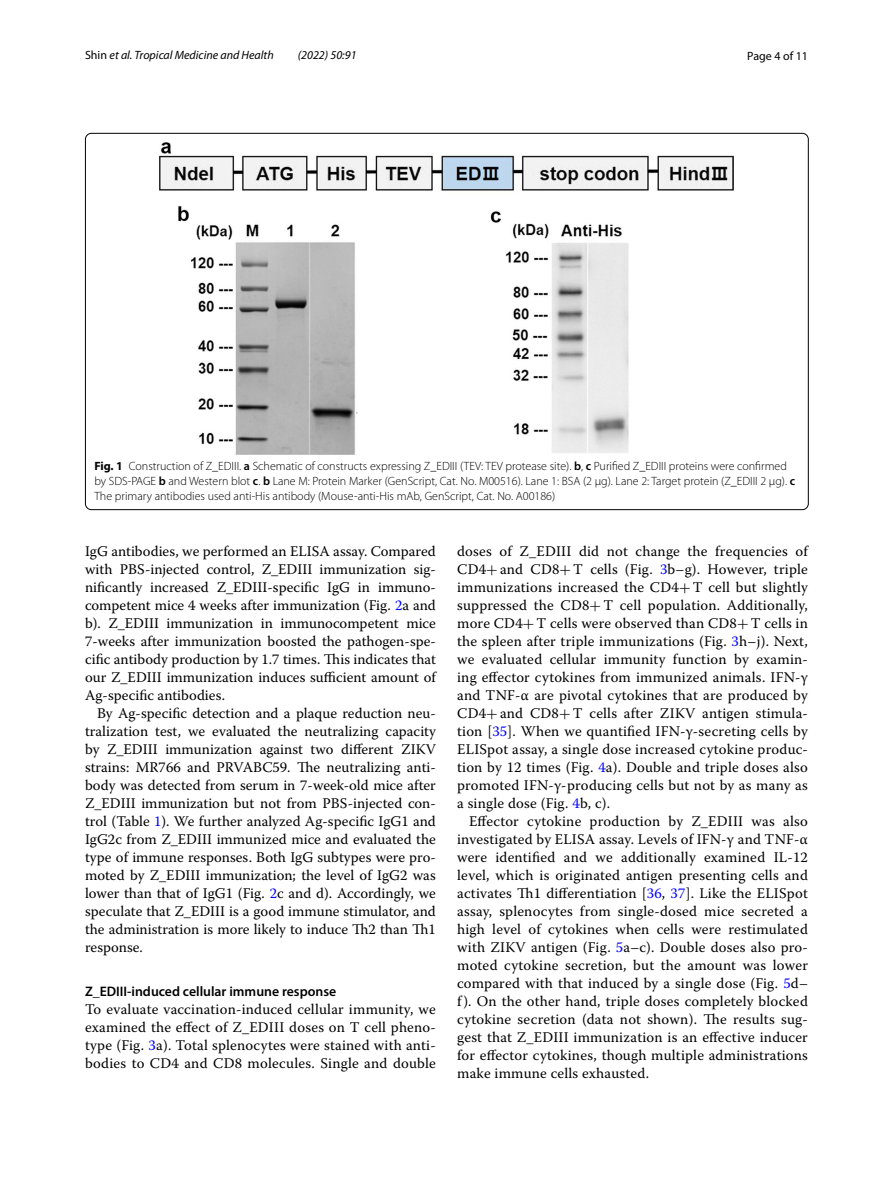
<style>
.page{position:relative;width:893px;height:1187px;background:#fff}
.page>*{position:absolute;margin:0;border:0;box-sizing:border-box;transform-origin:0 0}
.t1{font:14.7px/18px "Warnock Pro";letter-spacing:.015em;color:#000;text-align:justify}
.t2{font:600 13.8px "Myriad Pro";color:#000}
.t3{font:300 12px/15px "Myriad Pro";color:#000}
.t4{font:italic 12px "Myriad Pro";color:#000}
.t5{font:12px "Myriad Pro";color:#000}
.s1{font-style:normal}
.s2{font-weight:700}
.s3{font-weight:600}
.s4{color:#00f}
.s5{font-family:"MTSY"}
</style>
<div class="page">
<img style="left:160px;top:142px;width:574px;height:313px">
<p class="t4" style="left:85px;top:48px;width:190px"><span class="s1">Shin</span> et al. Tropical Medicine and Health</p>
<p class="t4" style="left:298px;top:48px;width:60px">(2022) 50:91</p>
<p class="t5" style="left:747px;top:48px;width:62px">Page 4 of 11</p>
<p class="t3" style="left:94px;top:459px;width:702px"><span class="s2">Fig. 1</span> Construction of Z_EDIII. <span class="s3">a</span> Schematic of constructs expressing Z_EDIII (TEV: TEV protease site). <span class="s3">b</span>, <span class="s3">c</span> Purified Z_EDIII proteins were confirmed by SDS-PAGE <span class="s3">b</span> and Western blot <span class="s3">c</span>. <span class="s3">b</span> Lane M: Protein Marker (GenScript, Cat. No. M00516). Lane 1: BSA (2 μg). Lane 2: Target protein (Z_EDIII 2 μg). <span class="s3">c<br></span>The primary antibodies used anti-His antibody (Mouse-anti-His mAb, GenScript, Cat. No. A00186)</p>
<p class="t1" style="left:85px;top:541px;width:352px">IgG antibodies, we performed an ELISA assay. Compared with PBS-injected control, Z_EDIII immunization sig&shy;nificantly increased Z_EDIII-specific IgG in immuno&shy;competent mice 4 weeks after immunization (Fig. <span class="s4">2</span>a and b). Z_EDIII immunization in immunocompetent mice 7-weeks after immunization boosted the pathogen-spe&shy;cific antibody production by 1.7 times. This indicates that our Z_EDIII immunization induces sufficient amount of Ag-specific antibodies.</p>
<p class="t1" style="left:85px;top:703px;width:352px;text-indent:12px">By Ag-specific detection and a plaque reduction neu&shy;tralization test, we evaluated the neutralizing capacity by Z_EDIII immunization against two different ZIKV strains: MR766 and PRVABC59. The neutralizing anti&shy;body was detected from serum in 7-week-old mice after Z_EDIII immunization but not from PBS-injected con&shy;trol (Table <span class="s4">1</span>). We further analyzed Ag-specific IgG1 and IgG2c from Z_EDIII immunized mice and evaluated the type of immune responses. Both IgG subtypes were pro&shy;moted by Z_EDIII immunization; the level of IgG2 was lower than that of IgG1 (Fig. <span class="s4">2</span>c and d). Accordingly, we speculate that Z_EDIII is a good immune stimulator, and the administration is more likely to induce Th2 than Th1 response.</p>
<p class="t2" style="left:85px;top:982px;width:253px">Z_EDIII‑induced cellular immune response</p>
<p class="t1" style="left:85px;top:1000px;width:352px">To evaluate vaccination-induced cellular immunity, we examined the effect of Z_EDIII doses on T cell pheno&shy;type (Fig. <span class="s4">3</span>a). Total splenocytes were stained with anti&shy;bodies to CD4 and CD8 molecules. Single and double</p>
<p class="t1" style="left:457px;top:541px;width:352px">doses of Z_EDIII did not change the frequencies of CD4<span class="s5">+</span>and CD8<span class="s5">+</span>T cells (Fig. <span class="s4">3</span>b–g). However, triple immunizations increased the CD4<span class="s5">+</span>T cell but slightly suppressed the CD8<span class="s5">+</span>T cell population. Additionally, more CD4<span class="s5">+</span>T cells were observed than CD8<span class="s5">+</span>T cells in the spleen after triple immunizations (Fig. <span class="s4">3</span>h–j). Next, we evaluated cellular immunity function by examin&shy;ing effector cytokines from immunized animals. IFN-γ and TNF-α are pivotal cytokines that are produced by CD4<span class="s5">+</span>and CD8<span class="s5">+</span>T cells after ZIKV antigen stimula&shy;tion [<span class="s4">35</span>]. When we quantified IFN-γ-secreting cells by ELISpot assay, a single dose increased cytokine produc&shy;tion by 12 times (Fig. <span class="s4">4</span>a). Double and triple doses also promoted IFN-γ-producing cells but not by as many as a single dose (Fig. <span class="s4">4</span>b, c).</p>
<p class="t1" style="left:457px;top:811px;width:352px;text-indent:12px">Effector cytokine production by Z_EDIII was also investigated by ELISA assay. Levels of IFN-γ and TNF-α were identified and we additionally examined IL-12 level, which is originated antigen presenting cells and activates Th1 differentiation [<span class="s4">36</span>, <span class="s4">37</span>]. Like the ELISpot assay, splenocytes from single-dosed mice secreted a high level of cytokines when cells were restimulated with ZIKV antigen (Fig. <span class="s4">5</span>a–c). Double doses also pro&shy;moted cytokine secretion, but the amount was lower compared with that induced by a single dose (Fig. <span class="s4">5</span>d– f). On the other hand, triple doses completely blocked cytokine secretion (data not shown). The results sug&shy;gest that Z_EDIII immunization is an effective inducer for effector cytokines, though multiple administrations make immune cells exhausted.</p>
</div>
